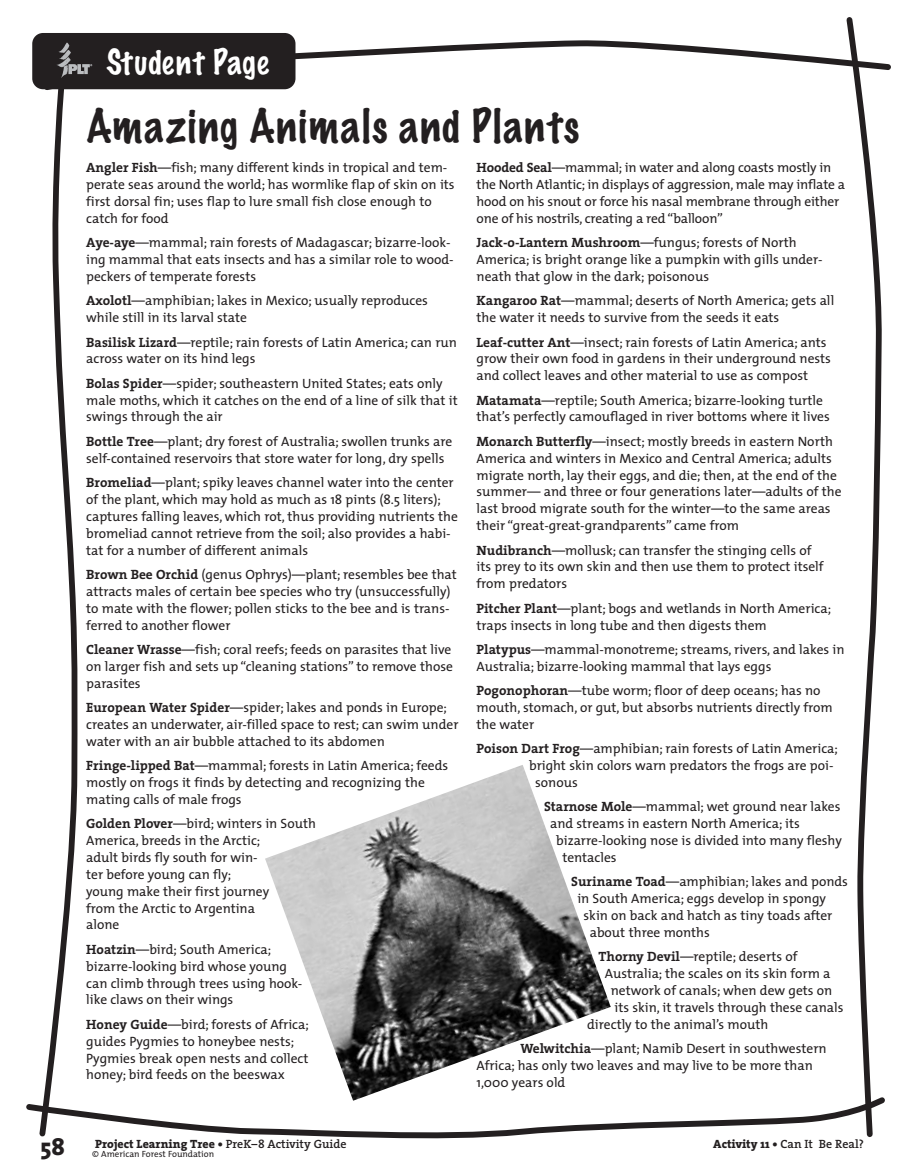
<style>
.page{position:relative;width:918px;height:1175px;background:#fff}
.page>*{position:absolute;margin:0;border:0;box-sizing:border-box;transform-origin:0 0}
.t1{font:100 42px "Marker Felt";letter-spacing:.04em;color:#231f20}
.t2{font:100 31.5px "Marker Felt";letter-spacing:.03em;color:#fff}
.t3{font:800 24px "The Serif";color:#231f20}
.t4{font:13.5px/16.8px "The Mix";color:#231f20}
.t5{font:700 13.5px "The Serif";color:#231f20}
.t6{font:800 12px "The Serif";color:#231f20}
.t7{font:600 12px "The Serif";color:#231f20}
.t8{font:9px "The Mix";color:#231f20}
.s1{font-family:"The Serif";font-weight:700}
.s2{font-family:"The Mix";font-weight:400}
.s3{font-weight:600}
.s4{font-weight:800}
</style>
<div class="page">
<svg style="left:81px;top:40px;width:810px;height:50px"></svg>
<svg style="left:26px;top:1097px;width:859px;height:42px"></svg>
<svg style="left:37px;top:88px;width:44px;height:1051px"></svg>
<svg style="left:844px;top:17px;width:39px;height:1122px"></svg>
<div style="left:32px;top:33px;width:264px;height:56px;background:#231f20;border-radius:11px"></div>
<img style="left:57px;top:42px;width:36px;height:36px">
<img style="left:265px;top:765px;width:346px;height:335px">
<h2 class="t2" style="left:106px;top:50px;width:164px">Student Page</h2>
<h1 class="t1" style="left:86px;top:110px;width:495px">Amazing Animals and Plants</h1>
<p class="t4" style="left:86px;top:160px;width:370px"><span class="s1">Angler Fish</span>—fish; many different kinds in tropical and tem&shy;perate seas around the world; has wormlike flap of skin on its first dorsal fin; uses flap to lure small fish close enough to catch for food</p>
<p class="t4" style="left:86px;top:235px;width:369px"><span class="s1">Aye-aye</span>—mammal; rain forests of Madagascar; bizarre-look&shy;ing mammal that eats insects and has a similar role to wood&shy;peckers of temperate forests</p>
<p class="t4" style="left:86px;top:293px;width:343px"><span class="s1">Axolotl</span>—amphibian; lakes in Mexico; usually reproduces while still in its larval state</p>
<p class="t4" style="left:86px;top:334px;width:372px"><span class="s1">Basilisk Lizard</span>—reptile; rain forests of Latin America; can run across water on its hind legs</p>
<p class="t4" style="left:86px;top:375px;width:373px"><span class="s1">Bolas Spider</span>—spider; southeastern United States; eats only male moths, which it catches on the end of a line of silk that it swings through the air</p>
<p class="t4" style="left:86px;top:433px;width:368px"><span class="s1">Bottle Tree</span>—plant; dry forest of Australia; swollen trunks are self-contained reservoirs that store water for long, dry spells</p>
<p class="t4" style="left:86px;top:474px;width:373px"><span class="s1">Bromeliad</span>—plant; spiky leaves channel water into the center of the plant, which may hold as much as 18 pints (8.5 liters); captures falling leaves, which rot, thus providing nutrients the bromeliad cannot retrieve from the soil; also provides a habi&shy;tat for a number of different animals</p>
<p class="t4" style="left:86px;top:566px;width:372px"><span class="s1">Brown Bee Orchid</span> (genus Ophrys)—plant; resembles bee that attracts males of certain bee species who try (unsuccessfully) to mate with the flower; pollen sticks to the bee and is trans&shy;ferred to another flower</p>
<p class="t4" style="left:86px;top:641px;width:368px"><span class="s1">Cleaner Wrasse</span>—fish; coral reefs; feeds on parasites that live on larger fish and sets up “cleaning stations” to remove those parasites</p>
<p class="t4" style="left:86px;top:699px;width:374px"><span class="s1">European Water Spider</span>—spider; lakes and ponds in Europe; creates an underwater, air-filled space to rest; can swim under water with an air bubble attached to its abdomen</p>
<p class="t4" style="left:86px;top:757px;width:364px"><span class="s1">Fringe-lipped Bat</span>—mammal; forests in Latin America; feeds mostly on frogs it finds by detecting and recognizing the mating calls of male frogs</p>
<p class="t4" style="left:86px;top:815px;width:231px"><span class="s1">Golden Plover</span>—bird; winters in South<br>America, breeds in the Arctic;<br>adult birds fly south for win-<br>ter before young can fly;<br>young make their first journey<br>from the Arctic to Argentina<br>alone</p>
<p class="t4" style="left:86px;top:941px;width:217px"><span class="s1">Hoatzin</span>—bird; South America; bizarre-looking bird whose young can climb through trees using hook&shy;like claws on their wings</p>
<p class="t4" style="left:86px;top:1016px;width:224px"><span class="s1">Honey Guide</span>—bird; forests of Africa; guides Pygmies to honeybee nests; Pygmies break open nests and collect honey; bird feeds on the beeswax</p>
<p class="t4" style="left:477px;top:160px;width:370px"><span class="s1">Hooded Seal</span>—mammal; in water and along coasts mostly in the North Atlantic; in displays of aggression, male may inflate a hood on his snout or force his nasal membrane through either one of his nostrils, creating a red “balloon”</p>
<p class="t5" style="left:477px;top:236px;width:322px">Jack-o-Lantern Mushroom<span class="s2">—fungus; forests of North</span></p>
<p class="t4" style="left:477px;top:252px;width:348px">America; is bright orange like a pumpkin with gills under&shy;neath that glow in the dark; poisonous</p>
<p class="t4" style="left:477px;top:293px;width:359px"><span class="s1">Kangaroo Rat</span>—mammal; deserts of North America; gets all the water it needs to survive from the seeds it eats</p>
<p class="t4" style="left:477px;top:334px;width:356px"><span class="s1">Leaf-cutter Ant</span>—insect; rain forests of Latin America; ants grow their own food in gardens in their underground nests and collect leaves and other material to use as compost</p>
<p class="t4" style="left:477px;top:392px;width:355px"><span class="s1">Matamata</span>—reptile; South America; bizarre-looking turtle that’s perfectly camouflaged in river bottoms where it lives</p>
<p class="t4" style="left:477px;top:433px;width:367px"><span class="s1">Monarch Butterfly</span>—insect; mostly breeds in eastern North America and winters in Mexico and Central America; adults migrate north, lay their eggs, and die; then, at the end of the summer— and three or four generations later—adults of the last brood migrate south for the winter—to the same areas their “great-great-grandparents” came from</p>
<p class="t4" style="left:477px;top:542px;width:349px"><span class="s1">Nudibranch</span>—mollusk; can transfer the stinging cells of its prey to its own skin and then use them to protect itself from predators</p>
<p class="t4" style="left:477px;top:600px;width:356px"><span class="s1">Pitcher Plant</span>—plant; bogs and wetlands in North America; traps insects in long tube and then digests them</p>
<p class="t4" style="left:477px;top:641px;width:369px"><span class="s1">Platypus</span>—mammal-monotreme; streams, rivers, and lakes in<br>Australia; bizarre-looking mammal that lays eggs</p>
<p class="t4" style="left:477px;top:682px;width:358px"><span class="s1">Pogonophoran</span>—tube worm; floor of deep oceans; has no mouth, stomach, or gut, but absorbs nutrients directly from the water</p>
<p class="t4" style="left:477px;top:741px;width:363px"><span class="s1">Poison Dart Frog</span>—amphibian; rain forests of Latin America;</p>
<p class="t4" style="left:529px;top:757px;width:306px">bright skin colors warn predators the frogs are poi-</p>
<p class="t4" style="left:535px;top:774px;width:44px">sonous</p>
<p class="t4" style="left:544px;top:799px;width:298px"><span class="s1">Starnose Mole</span>—mammal; wet ground near lakes</p>
<p class="t4" style="left:550px;top:815px;width:251px">and streams in eastern North America; its</p>
<p class="t4" style="left:556px;top:832px;width:287px">bizarre-looking nose is divided into many fleshy</p>
<p class="t4" style="left:562px;top:849px;width:56px">tentacles</p>
<p class="t4" style="left:571px;top:874px;width:278px"><span class="s1">Suriname Toad</span>—amphibian; lakes and ponds</p>
<p class="t4" style="left:577px;top:890px;width:250px">in South America; eggs develop in spongy</p>
<p class="t4" style="left:584px;top:907px;width:250px">skin on back and hatch as tiny toads after</p>
<p class="t4" style="left:590px;top:924px;width:122px">about three months</p>
<p class="t4" style="left:599px;top:949px;width:200px"><span class="s1">Thorny Devil</span>—reptile; deserts of</p>
<p class="t4" style="left:605px;top:965px;width:227px">Australia; the scales on its skin form a</p>
<p class="t4" style="left:611px;top:982px;width:223px">network of canals; when dew gets on</p>
<p class="t4" style="left:615px;top:999px;width:230px">its skin, it travels through these canals</p>
<p class="t4" style="left:587px;top:1016px;width:183px">directly to the animal’s mouth</p>
<p class="t4" style="left:477px;top:1040px;width:352px;text-indent:44px"><span class="s1">Welwitchia</span>—plant; Namib Desert in southwestern<br>Africa; has only two leaves and may live to be more than<br>1,000 years old</p>
<h3 class="t3" style="left:40px;top:1135px;width:26px">58</h3>
<p class="t6" style="left:95px;top:1138px;width:253px">Project Learning Tree • <span class="s3">PreK–8 Activity Guide</span></p>
<p class="t8" style="left:92px;top:1149px;width:123px">© American Forest Foundation</p>
<p class="t7" style="left:713px;top:1137px;width:152px"><span class="s4">Activity 11 •</span> Can It Be Real?</p>
</div>
